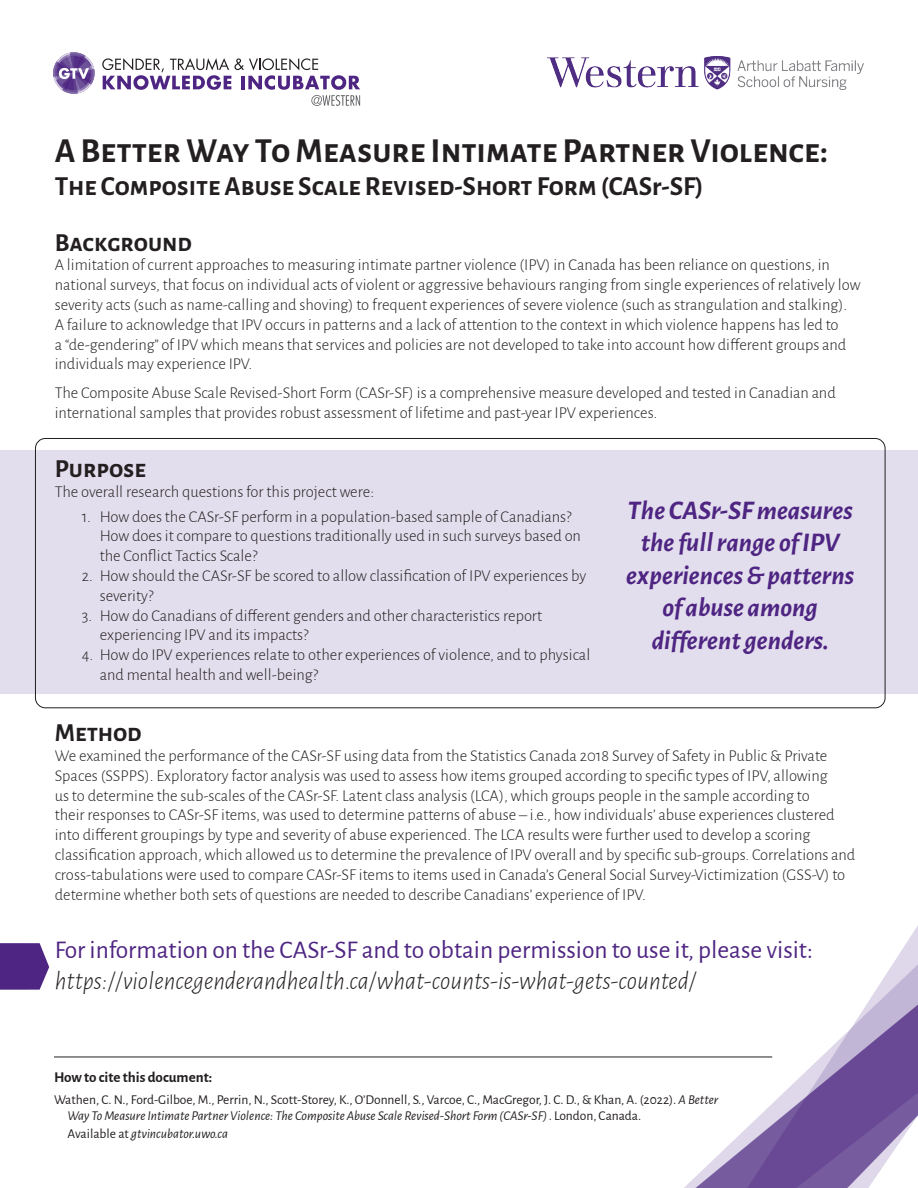
<style>
.page{position:relative;width:918px;height:1188px;background:#fff}
.page>*{position:absolute;margin:0;border:0;box-sizing:border-box;transform-origin:0 0}
.t1{font:700 34.5px "Alegreya Sans SC";color:#231f20}
.t2{font:italic 700 27px/32.4px "Alegreya Sans";color:#4e2582;text-align:center}
.t3{font:700 27px "Alegreya Sans SC";color:#231f20}
.t4{font:italic 300 25.5px/30.6px "Alegreya Sans";color:#231f20}
.t5{font:700 25.5px "Alegreya Sans SC";color:#231f20}
.t6{font:300 16.5px/19.8px "Alegreya Sans";color:#231f20}
.t7{font:700 15px "Alegreya Sans";color:#231f20}
.t8{font:13.5px/16.2px "Alegreya Sans";color:#231f20}
.t9{font:italic 13.5px "Alegreya Sans";color:#231f20}
.s1{font-family:"Alegreya Sans"}
.s2{font-weight:400;font-style:normal;color:#4e2582}
.s3{font-style:italic}
.s4{font-style:normal}
</style>
<div class="page">
<img style="left:608px;top:926px;width:310px;height:262px">
<div style="left:0;top:450px;width:918px;height:244px;background:#e3deed"></div>
<svg style="left:102px;top:58px;width:258px;height:48px"></svg>
<svg style="left:53px;top:52px;width:42px;height:42px"></svg>
<hr style="left:54px;top:1057px;width:718px;height:1px;background:#231f20">
<img style="left:547px;top:56px;width:317px;height:33px">
<svg style="left:0;top:943px;width:49px;height:47px;background:#603b8e"></svg>
<p class="t1" style="left:55px;top:125px;width:775px">A Better Way To Measure Intimate Partner Violence:</p>
<p class="t3" style="left:55px;top:166px;width:650px">The Composite Abuse Scale Revised-Short Form (CAS<span class="s1">r</span>-SF)</p>
<p class="t5" style="left:55px;top:224px;width:139px">Background</p>
<p class="t6" style="left:55px;top:255px;width:807px">A limitation of current approaches to measuring intimate partner violence (IPV) in Canada has been reliance on questions, in national surveys, that focus on individual acts of violent or aggressive behaviours ranging from single experiences of relatively low severity acts (such as name-calling and shoving) to frequent experiences of severe violence (such as strangulation and stalking).<br>A failure to acknowledge that IPV occurs in patterns and a lack of attention to the context in which violence happens has led to<br>a “de-gendering” of IPV which means that services and policies are not developed to take into account how different groups and individuals may experience IPV.</p>
<p class="t6" style="left:55px;top:382px;width:783px">The Composite Abuse Scale Revised-Short Form (CASr-SF) is a comprehensive measure developed and tested in Canadian and international samples that provides robust assessment of lifetime and past-year IPV experiences.</p>
<p class="t5" style="left:55px;top:450px;width:93px">Purpose</p>
<p class="t6" style="left:55px;top:481px;width:321px">The overall research questions for this project were:</p>
<p class="t6" style="left:100px;top:506px;width:483px;text-indent:-18px">1. How does the CASr-SF perform in a population-based sample of Canadians?<br>How does it compare to questions traditionally used in such surveys based on the Conflict Tactics Scale?</p>
<p class="t6" style="left:100px;top:565px;width:488px;text-indent:-18px">2. How should the CASr-SF be scored to allow classification of IPV experiences by severity?</p>
<p class="t6" style="left:100px;top:605px;width:444px;text-indent:-18px">3. How do Canadians of different genders and other characteristics report experiencing IPV and its impacts?</p>
<p class="t6" style="left:100px;top:644px;width:492px;text-indent:-18px">4. How do IPV experiences relate to other experiences of violence, and to physical and mental health and well-being?</p>
<p class="t2" style="left:626px;top:492px;width:229px">The CASr-SF measures the full range of IPV experiences &amp; patterns of abuse among different genders.</p>
<p class="t5" style="left:55px;top:714px;width:89px">Method</p>
<p class="t6" style="left:55px;top:745px;width:802px">We examined the performance of the CASr-SF using data from the Statistics Canada 2018 Survey of Safety in Public &amp; Private Spaces (SSPPS). Exploratory factor analysis was used to assess how items grouped according to specific types of IPV, allowing<br>us to determine the sub-scales of the CASr-SF. Latent class analysis (LCA), which groups people in the sample according to<br>their responses to CASr-SF items, was used to determine patterns of abuse – i.e., how individuals’ abuse experiences clustered into different groupings by type and severity of abuse experienced. The LCA results were further used to develop a scoring classification approach, which allowed us to determine the prevalence of IPV overall and by specific sub-groups. Correlations and cross-tabulations were used to compare CASr-SF items to items used in Canada’s General Social Survey-Victimization (GSS-V) to determine whether both sets of questions are needed to describe Canadians’ experience of IPV.</p>
<p class="t4" style="left:55px;top:934px;width:760px"><span class="s2">For information on the CASr-SF and to obtain permission to use it, please visit: </span>https://violencegenderandhealth.ca/what-counts-is-what-gets-counted/</p>
<p class="t7" style="left:54px;top:1066px;width:160px">How to cite this document:</p>
<p class="t8" style="left:68px;top:1091px;width:652px;text-indent:-14px">Wathen, C. N., Ford-Gilboe, M., Perrin, N., Scott-Storey, K., O’Donnell, S., Varcoe, C., MacGregor, J. C. D., &amp; Khan, A. (2022). <span class="s3">A Better<br>Way To Measure Intimate Partner Violence: The Composite Abuse Scale Revised-Short Form (CASr-SF) .</span> London, Canada.</p>
<p class="t9" style="left:68px;top:1125px;width:162px"><span class="s4">Available at</span> gtvincubator.uwo.ca</p>
</div>
